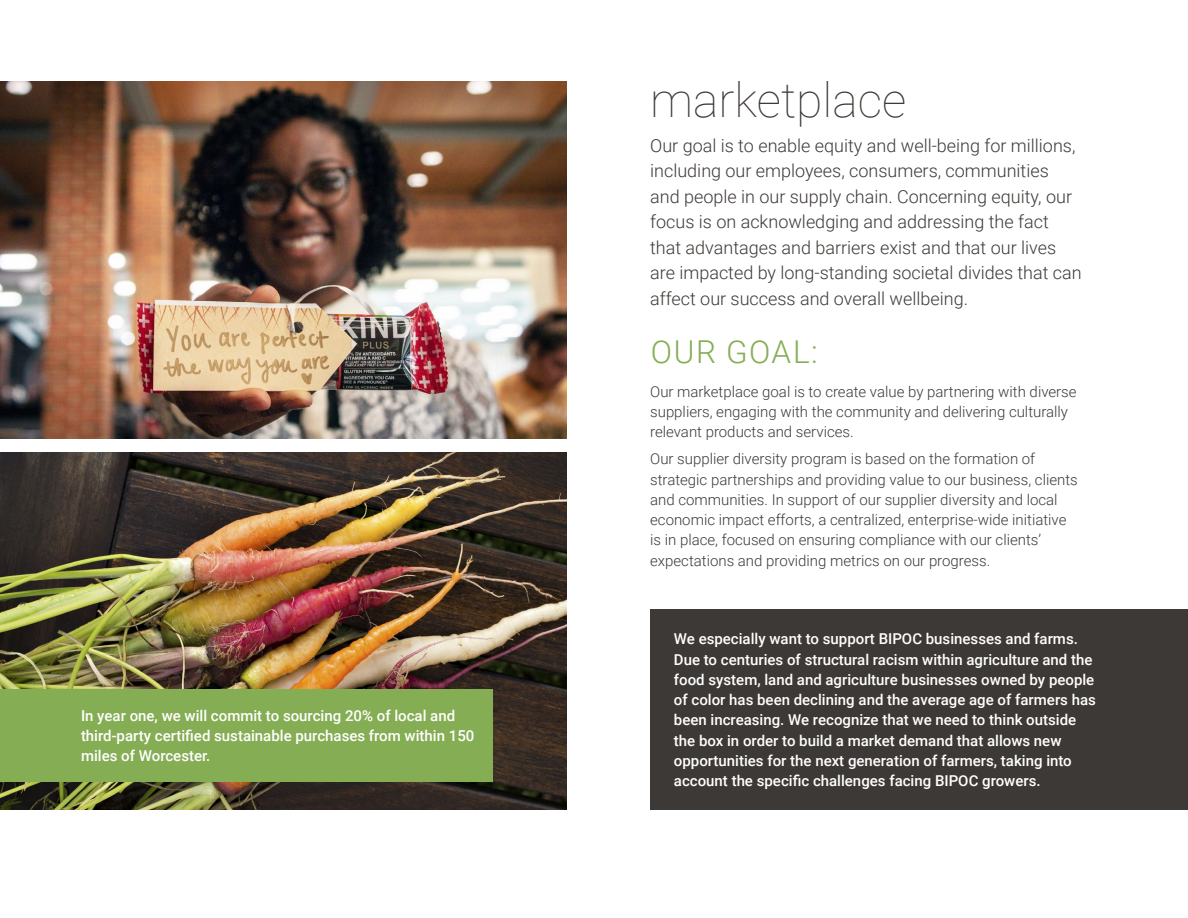
<style>
.page{position:relative;width:1188px;height:918px;background:#fff}
.page>*{position:absolute;margin:0;border:0;box-sizing:border-box;transform-origin:0 0}
.t1{font:100 48px "Roboto";color:#3d3936}
.t2{font:300 31.5px "Roboto";letter-spacing:.05em;color:#85ad54}
.t3{font:300 18px/25.5px "Roboto";color:#3d3936}
.t4{font:500 15px/20.2px "Roboto";color:#fff}
.t5{font:300 15px/20.2px "Roboto";color:#3d3936}
</style>
<div class="page">
<div style="left:650px;top:609px;width:538px;height:201px;background:#3d3936"></div>
<img style="left:0;top:81px;width:567px;height:358px">
<img style="left:0;top:452px;width:567px;height:358px">
<div style="left:0;top:689px;width:492px;height:92px;background:#85ad54"></div>
<p class="t4" style="left:81px;top:705px;width:395px">In year one, we will commit to sourcing 20% of local and third-party certified sustainable purchases from within 150 miles of Worcester.</p>
<h1 class="t1" style="left:650px;top:66px;width:258px">marketplace</h1>
<p class="t3" style="left:650px;top:132px;width:433px">Our goal is to enable equity and well-being for millions, including our employees, consumers, communities and people in our supply chain. Concerning equity, our focus is on acknowledging and addressing the fact that advantages and barriers exist and that our lives are impacted by long-standing societal divides that can affect our success and overall wellbeing.</p>
<h2 class="t2" style="left:651px;top:330px;width:169px">OUR GOAL:</h2>
<p class="t5" style="left:650px;top:381px;width:428px">Our marketplace goal is to create value by partnering with diverse suppliers, engaging with the community and delivering culturally relevant products and services.</p>
<p class="t5" style="left:650px;top:448px;width:429px">Our supplier diversity program is based on the formation of strategic partnerships and providing value to our business, clients and communities. In support of our supplier diversity and local economic impact efforts, a centralized, enterprise-wide initiative is in place, focused on ensuring compliance with our clients’ expectations and providing metrics on our progress.</p>
<p class="t4" style="left:674px;top:628px;width:424px">We especially want to support BIPOC businesses and farms.<br>Due to centuries of structural racism within agriculture and the food system, land and agriculture businesses owned by people of color has been declining and the average age of farmers has been increasing. We recognize that we need to think outside the box in order to build a market demand that allows new opportunities for the next generation of farmers, taking into account the specific challenges facing BIPOC growers.</p>
</div>
